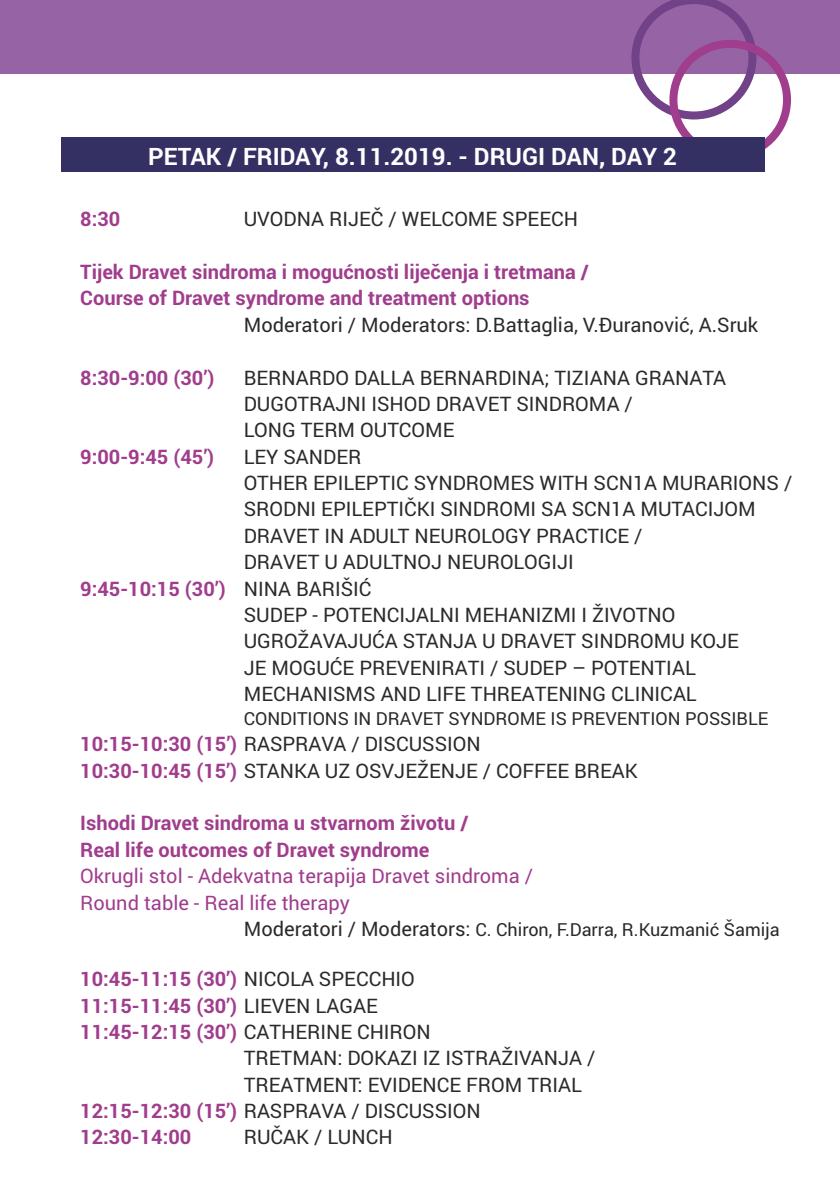
<style>
.page{position:relative;width:840px;height:1191px;background:#fff}
.page>*{position:absolute;margin:0;border:0;box-sizing:border-box;transform-origin:0 0}
.t1{font:700 24px "Roboto";color:#fefefe}
.t2{font:20px/26.4px "Roboto";color:#2b2a29}
.t3{font:700 20px/26.4px "Roboto";color:#a03d8d}
.t4{font:20px/26.4px "Roboto";color:#a03d8d}
.t5{font:18px "Roboto";color:#2b2a29}
.s1{font-weight:700;color:#a03d8d}
.s2{font-size:20px}
.s3{font-weight:400;color:#2b2a29}
</style>
<div class="page">
<div style="left:0;top:0;width:839px;height:74px;background:#9664a4"></div>
<svg style="left:631px;top:0;width:125px;height:119px"></svg>
<div style="left:669px;top:40px;width:121px;height:120px;border:8px solid #a03d8d;border-radius:50%"></div>
<div style="left:61px;top:138px;width:703px;height:34px;background:#353064"></div>
<p class="t1" style="left:148px;top:139px;width:530px">PETAK / FRIDAY, 8.11.2019. - DRUGI DAN, DAY 2</p>
<p class="t2" style="left:243px;top:205px;width:335px">UVODNA RIJEČ / WELCOME SPEECH</p>
<p class="t3" style="left:80px;top:205px;width:42px">8:30</p>
<p class="t3" style="left:80px;top:258px;width:510px">Tijek Dravet sindroma i mogućnosti liječenja i tretmana /<br>Course of Dravet syndrome and treatment options</p>
<p class="t2" style="left:243px;top:311px;width:515px">Moderatori / Moderators: D.Battaglia, V.Đuranović, A.Sruk</p>
<p class="t2" style="left:243px;top:363px;width:549px">BERNARDO DALLA BERNARDINA; TIZIANA GRANATA DUGOTRAJNI ISHOD DRAVET SINDROMA /<br>LONG TERM OUTCOME<br>LEY SANDER<br>OTHER EPILEPTIC SYNDROMES WITH SCN1A MURARIONS / SRODNI EPILEPTIČKI SINDROMI SA SCN1A MUTACIJOM DRAVET IN ADULT NEUROLOGY PRACTICE /<br>DRAVET U ADULTNOJ NEUROLOGIJI<br>NINA BARIŠIĆ<br>SUDEP - POTENCIJALNI MEHANIZMI I ŽIVOTNO UGROŽAVAJUĆA STANJA U DRAVET SINDROMU KOJE<br>JE MOGUĆE PREVENIRATI / SUDEP – POTENTIAL MECHANISMS AND LIFE THREATENING CLINICAL</p>
<p class="t5" style="left:243px;top:706px;width:526px">CONDITIONS IN DRAVET SYNDROME IS PREVENTION POSSIBLE</p>
<p class="t2" style="left:80px;top:730px;width:558px"><span class="s1">10:15-10:30 (15’)</span> RASPRAVA / DISCUSSION<br><span class="s1">10:30-10:45 (15’)</span> STANKA UZ OSVJEŽENJE / COFFEE BREAK</p>
<p class="t3" style="left:80px;top:363px;width:135px">8:30-9:00 (30’)</p>
<p class="t3" style="left:80px;top:443px;width:135px">9:00-9:45 (45’)</p>
<p class="t3" style="left:80px;top:574px;width:147px">9:45-10:15 (30’)</p>
<p class="t3" style="left:80px;top:809px;width:389px">Ishodi Dravet sindroma u stvarnom životu /<br>Real life outcomes of Dravet syndrome</p>
<p class="t4" style="left:80px;top:862px;width:454px">Okrugli stol - Adekvatna terapija Dravet sindroma /<br>Round table - Real life therapy</p>
<p class="t5" style="left:243px;top:917px;width:537px"><span class="s2">Moderatori / Moderators:</span> C. Chiron, F.Darra, R.Kuzmanić Šamija</p>
<p class="t3" style="left:80px;top:965px;width:336px">10:45-11:15 (30’) <span class="s3">NICOLA SPECCHIO</span></p>
<p class="t3" style="left:80px;top:991px;width:299px">11:15-11:45 (30’) <span class="s3">LIEVEN LAGAE</span></p>
<p class="t3" style="left:80px;top:1018px;width:352px">11:45-12:15 (30’) <span class="s3">CATHERINE CHIRON</span></p>
<p class="t2" style="left:243px;top:1044px;width:353px">TRETMAN: DOKAZI IZ ISTRAŽIVANJA /</p>
<p class="t2" style="left:243px;top:1070px;width:339px">TREATMENT: EVIDENCE FROM TRIAL</p>
<p class="t2" style="left:80px;top:1097px;width:402px"><span class="s1">12:15-12:30 (15’)</span> RASPRAVA / DISCUSSION</p>
<p class="t2" style="left:243px;top:1123px;width:150px">RUČAK / LUNCH</p>
<p class="t3" style="left:80px;top:1123px;width:112px">12:30-14:00</p>
</div>
